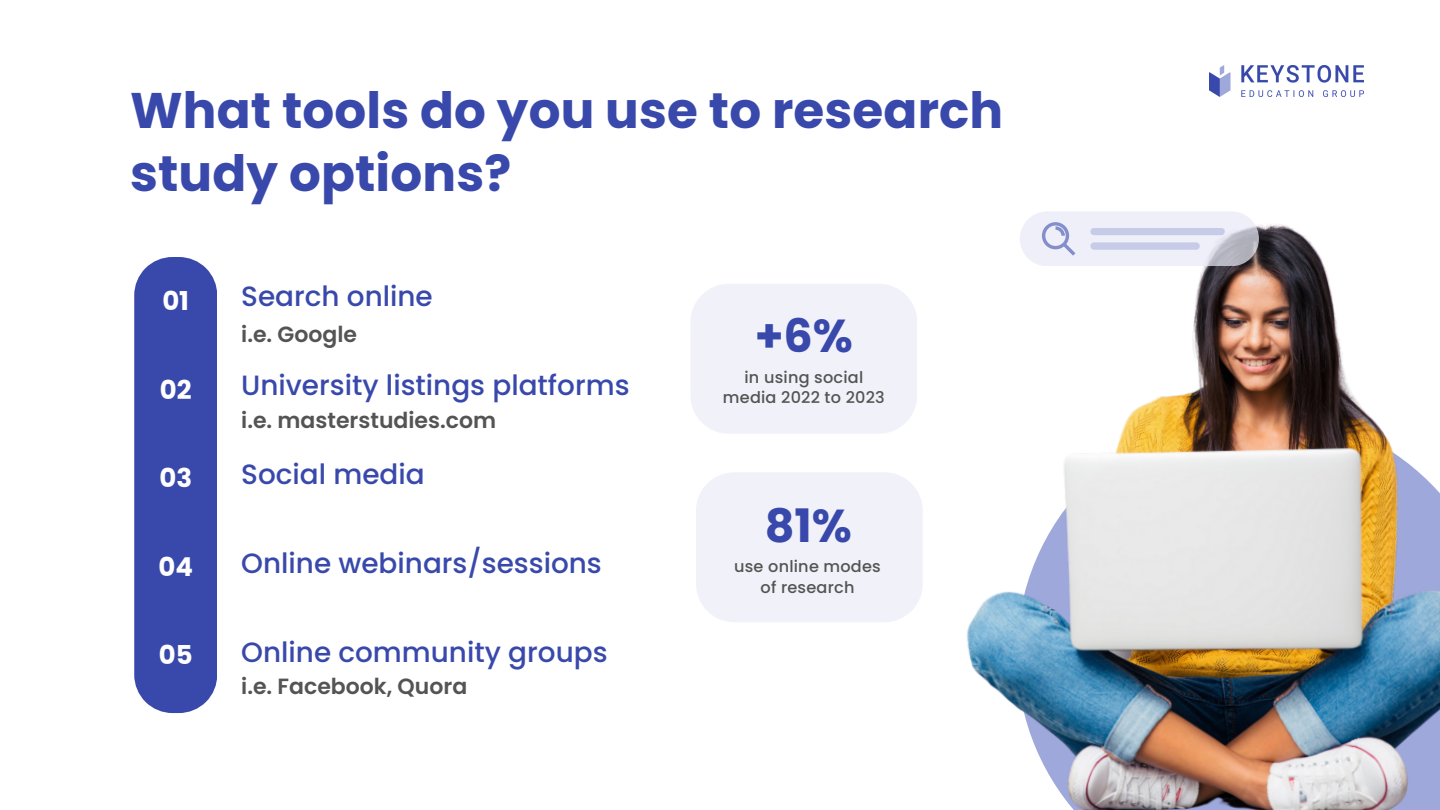
<style>
.page{position:relative;width:1440px;height:810px;background:#fff}
.page>*{position:absolute;margin:0;border:0;box-sizing:border-box;transform-origin:0 0}
.t1{font:700 50px/63px "Poppins";letter-spacing:.005em;color:#3949ab}
.t2{font:700 46.1px "Poppins";color:#3949ab}
.t3{font:500 27.9px "Poppins";color:#3949ab}
.t4{font:700 26px "Poppins";color:#fff}
.t5{font:600 22px "Poppins";color:#545454}
.t6{font:500 16.1px/20.2px "Poppins";letter-spacing:.015em;color:#545454;text-align:center}
</style>
<div class="page">
<div style="left:134px;top:257px;width:83px;height:456px;background:#3949ab"></div>
<img style="left:966px;top:224px;width:474px;height:586px">
<div style="left:691px;top:284px;width:226px;height:150px;background:#f1f2f9;border-radius:38px"></div>
<svg style="left:1020px;top:211px;width:239px;height:55px;background:#dfe0ed"></svg>
<div style="left:696px;top:472px;width:227px;height:150px;background:#f1f2f9;border-radius:38px"></div>
<img style="left:1209px;top:66px;width:154px;height:30px">
<p class="t1" style="left:130px;top:79px;width:875px">What tools do you use to research study options?</p>
<p class="t4" style="left:162px;top:283px;width:28px">01</p>
<p class="t4" style="left:160px;top:371px;width:33px">02</p>
<p class="t4" style="left:159px;top:460px;width:34px">03</p>
<p class="t4" style="left:158px;top:548px;width:36px">04</p>
<p class="t4" style="left:159px;top:637px;width:35px">05</p>
<p class="t3" style="left:241px;top:277px;width:193px">Search online</p>
<p class="t5" style="left:241px;top:318px;width:117px">i.e. Google</p>
<p class="t3" style="left:241px;top:366px;width:390px">University listings platforms</p>
<p class="t5" style="left:241px;top:405px;width:257px">i.e. masterstudies.com</p>
<p class="t3" style="left:241px;top:455px;width:185px">Social media</p>
<p class="t3" style="left:241px;top:544px;width:362px">Online webinars/sessions</p>
<p class="t3" style="left:241px;top:633px;width:368px">Online community groups</p>
<p class="t5" style="left:241px;top:671px;width:228px">i.e. Facebook, Quora</p>
<p class="t2" style="left:755px;top:304px;width:100px">+6%</p>
<p class="t6" style="left:723px;top:367px;width:163px">in using social media 2022 to 2023</p>
<p class="t2" style="left:765px;top:493px;width:89px">81%</p>
<p class="t6" style="left:734px;top:557px;width:148px">use online modes of research</p>
</div>
